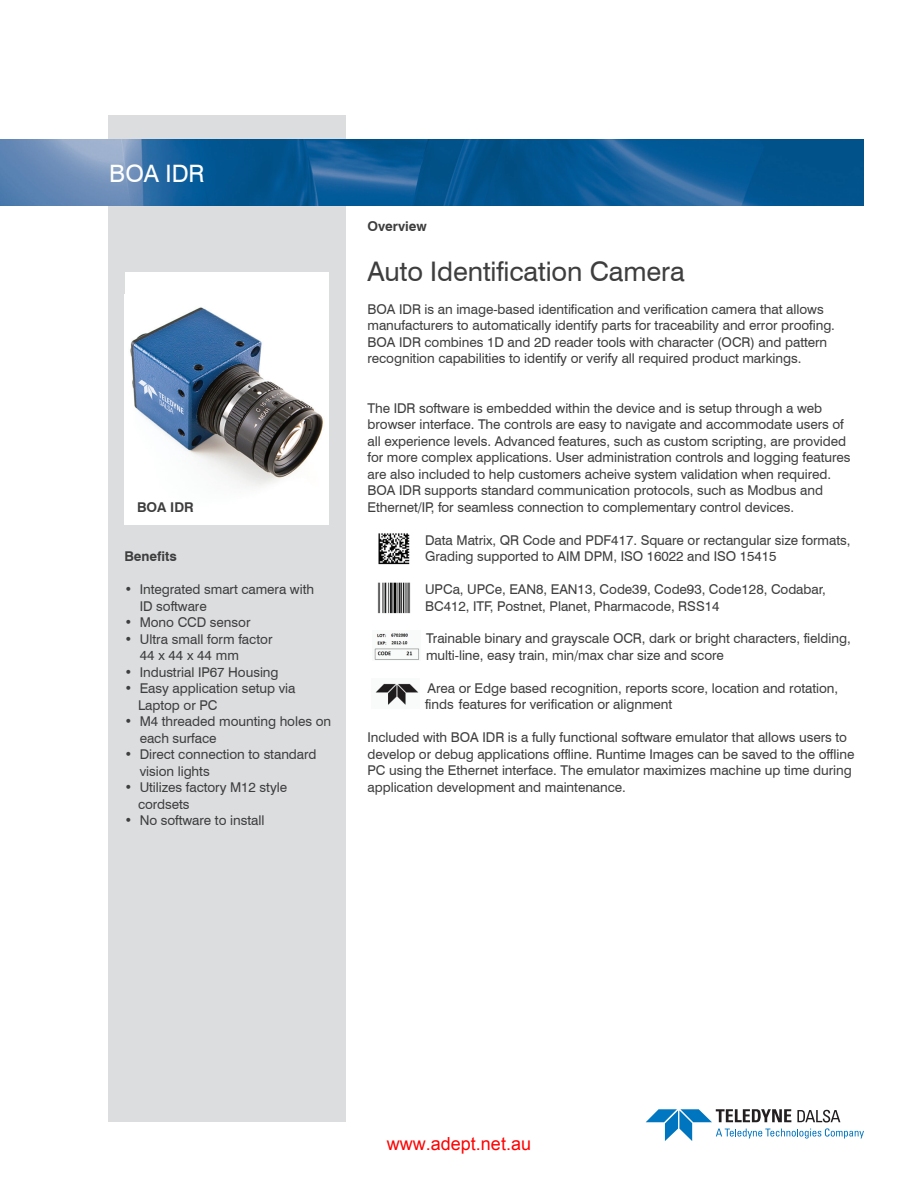
<style>
.page{position:relative;width:918px;height:1188px;background:#fff}
.page>*{position:absolute;margin:0;border:0;box-sizing:border-box;transform-origin:0 0}
.t1{font:27px "Swiss 721 BT";letter-spacing:-.005em;color:#3e3e3f}
.t2{font:24px "Swiss 721 BT";letter-spacing:-.005em;color:#fff}
.t3{font:18px "Arial";color:#f00}
.t4{font:13.5px/16.5px "Swiss 721 BT";letter-spacing:-.005em;color:#3e3e3f}
.t5{font:700 13.5px "Swiss 721 BT";letter-spacing:-.005em;color:#3e3e3f}
</style>
<div class="page">
<div style="left:108px;top:116px;width:237px;height:1006px;background:#dcdddf"></div>
<div style="left:125px;top:272px;width:203px;height:253px;background:#fff"></div>
<img style="left:130px;top:307px;width:193px;height:180px">
<img style="left:0;top:140px;width:864px;height:66px">
<svg style="left:646px;top:1109px;width:218px;height:32px"></svg>
<img style="left:378px;top:533px;width:32px;height:32px">
<img style="left:377px;top:582px;width:34px;height:32px">
<img style="left:374px;top:633px;width:46px;height:27px">
<img style="left:375px;top:683px;width:44px;height:22px">
<h2 class="t2" style="left:109px;top:158px;width:97px">BOA IDR</h2>
<p class="t5" style="left:137px;top:499px;width:58px">BOA IDR</p>
<p class="t5" style="left:125px;top:548px;width:54px">Benefits</p>
<p class="t4" style="left:140px;top:581px;width:176px;text-indent:-15px">• Integrated smart camera with<br>ID software</p>
<p class="t4" style="left:125px;top:614px;width:127px">• Mono CCD sensor</p>
<p class="t4" style="left:140px;top:630px;width:134px;text-indent:-15px">• Ultra small form factor<br>44 x 44 x 44 mm</p>
<p class="t4" style="left:125px;top:663px;width:156px">• Industrial IP67 Housing</p>
<p class="t4" style="left:138px;top:680px;width:159px;text-indent:-14px">• Easy application setup via<br>Laptop or PC</p>
<p class="t4" style="left:140px;top:713px;width:193px;text-indent:-15px">• M4 threaded mounting holes on each surface</p>
<p class="t4" style="left:140px;top:746px;width:178px;text-indent:-15px">• Direct connection to standard vision lights</p>
<p class="t4" style="left:138px;top:779px;width:151px;text-indent:-13px">• Utilizes factory M12 style cordsets</p>
<p class="t4" style="left:125px;top:812px;width:141px">• No software to install</p>
<p class="t5" style="left:367px;top:218px;width:61px">Overview</p>
<h1 class="t1" style="left:367px;top:255px;width:319px">Auto Identification Camera</h1>
<p class="t4" style="left:367px;top:300px;width:469px">BOA IDR is an image-based identification and verification camera that allows manufacturers to automatically identify parts for traceability and error proofing.<br>BOA IDR combines 1D and 2D reader tools with character (OCR) and pattern recognition capabilities to identify or verify all required product markings.</p>
<p class="t4" style="left:367px;top:399px;width:485px">The IDR software is embedded within the device and is setup through a web browser interface. The controls are easy to navigate and accommodate users of all experience levels. Advanced features, such as custom scripting, are provided for more complex applications. User administration controls and logging features are also included to help customers acheive system validation when required.<br>BOA IDR supports standard communication protocols, such as Modbus and Ethernet/IP, for seamless connection to complementary control devices.</p>
<p class="t4" style="left:425px;top:531px;width:427px">Data Matrix, QR Code and PDF417. Square or rectangular size formats,<br>Grading supported to AIM DPM, ISO 16022 and ISO 15415</p>
<p class="t4" style="left:425px;top:581px;width:402px">UPCa, UPCe, EAN8, EAN13, Code39, Code93, Code128, Codabar,<br>BC412, ITF, Postnet, Planet, Pharmacode, RSS14</p>
<p class="t4" style="left:426px;top:630px;width:426px">Trainable binary and grayscale OCR, dark or bright characters, fielding, multi-line, easy train, min/max char size and score</p>
<p class="t4" style="left:425px;top:680px;width:415px">Area or Edge based recognition, reports score, location and rotation, finds features for verification or alignment</p>
<p class="t4" style="left:367px;top:729px;width:488px">Included with BOA IDR is a fully functional software emulator that allows users to develop or debug applications offline. Runtime Images can be saved to the offline PC using the Ethernet interface. The emulator maximizes machine up time during application development and maintenance.</p>
<h3 class="t3" style="left:387px;top:1132px;width:146px">www.adept.net.au</h3>
</div>
